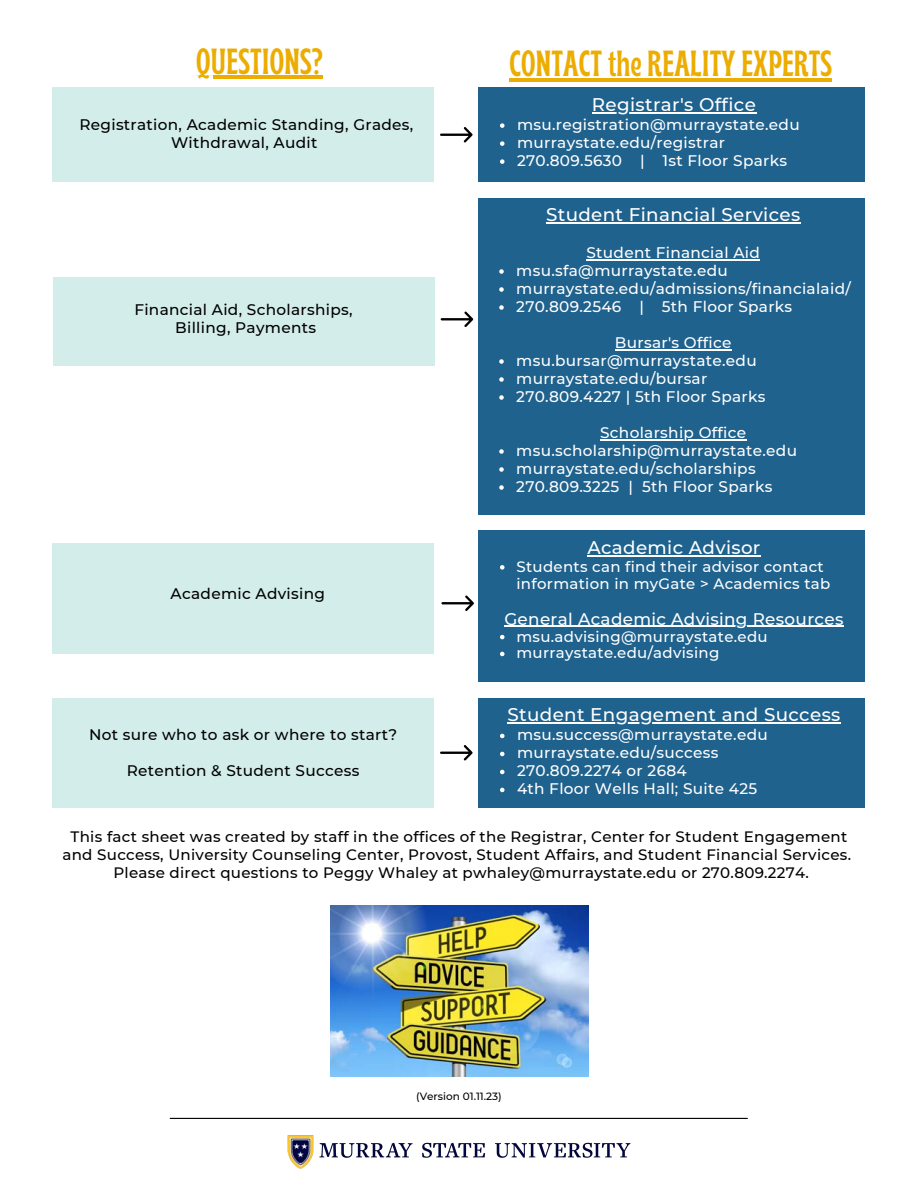
<style>
.page{position:relative;width:918px;height:1188px;background:#fff}
.page>*{position:absolute;margin:0;border:0;box-sizing:border-box;transform-origin:0 0}
.t1{font:700 condensed 36.3px "Brice";color:#ecac00}
.t2{font:500 18.3px "Montserrat";letter-spacing:.02em;color:#fff}
.t3{font:500 16.8px "Montserrat";letter-spacing:.02em;color:#fff}
.t4{font:500 15.3px/18px "Montserrat";letter-spacing:.02em;color:#fff}
.t5{font:500 15.3px/18px "Montserrat";letter-spacing:.02em;color:#000;text-align:center}
.t6{font:500 15px/18px "Montserrat";letter-spacing:.02em;color:#000;text-align:center}
.t7{font:500 15px/16.8px "Montserrat";letter-spacing:.02em;color:#fff}
.t8{font:500 10.5px "Montserrat";color:#000}
</style>
<div class="page">
<hr style="left:170px;top:1118px;width:577px;height:1px;background:#000">
<img style="left:287px;top:1135px;width:344px;height:34px">
<div style="left:52px;top:87px;width:382px;height:95px;background:#d3edea"></div>
<div style="left:479px;top:87px;width:386px;height:95px;background:#1f628e"></div>
<svg style="left:440px;top:127px;width:33px;height:16px"></svg>
<svg style="left:500px;top:123px;width:5px;height:5px"></svg>
<svg style="left:500px;top:141px;width:5px;height:5px"></svg>
<svg style="left:500px;top:159px;width:5px;height:5px"></svg>
<hr style="left:592px;top:112px;width:164px;height:1px;background:#fff">
<div style="left:53px;top:277px;width:382px;height:88px;background:#d3edea"></div>
<div style="left:478px;top:198px;width:387px;height:316px;background:#1f628e"></div>
<svg style="left:441px;top:311px;width:32px;height:16px"></svg>
<svg style="left:499px;top:269px;width:5px;height:5px"></svg>
<svg style="left:499px;top:287px;width:5px;height:5px"></svg>
<svg style="left:499px;top:305px;width:5px;height:5px"></svg>
<svg style="left:499px;top:359px;width:5px;height:5px"></svg>
<svg style="left:499px;top:377px;width:5px;height:5px"></svg>
<svg style="left:499px;top:395px;width:5px;height:5px"></svg>
<svg style="left:499px;top:449px;width:5px;height:5px"></svg>
<svg style="left:499px;top:467px;width:5px;height:5px"></svg>
<svg style="left:499px;top:485px;width:5px;height:5px"></svg>
<hr style="left:546px;top:222px;width:255px;height:1px;background:#fff">
<hr style="left:587px;top:259px;width:173px;height:1px;background:#fff">
<hr style="left:615px;top:349px;width:117px;height:1px;background:#fff">
<hr style="left:600px;top:439px;width:147px;height:1px;background:#fff">
<div style="left:52px;top:543px;width:382px;height:110px;background:#d3edea"></div>
<div style="left:479px;top:530px;width:386px;height:152px;background:#1f628e"></div>
<svg style="left:441px;top:595px;width:33px;height:16px"></svg>
<svg style="left:500px;top:565px;width:5px;height:5px"></svg>
<svg style="left:500px;top:635px;width:5px;height:4px"></svg>
<svg style="left:500px;top:652px;width:5px;height:4px"></svg>
<hr style="left:587px;top:555px;width:174px;height:1px;background:#fff">
<hr style="left:504px;top:626px;width:340px;height:1px;background:#fff">
<div style="left:52px;top:698px;width:382px;height:109px;background:#d3edea"></div>
<div style="left:479px;top:698px;width:386px;height:109px;background:#1f628e"></div>
<svg style="left:440px;top:745px;width:33px;height:16px"></svg>
<svg style="left:500px;top:734px;width:5px;height:4px"></svg>
<svg style="left:500px;top:752px;width:5px;height:4px"></svg>
<svg style="left:500px;top:770px;width:5px;height:4px"></svg>
<svg style="left:500px;top:788px;width:5px;height:4px"></svg>
<hr style="left:507px;top:722px;width:334px;height:2px;background:#fff">
<img style="left:330px;top:906px;width:258px;height:171px">
<hr style="left:509px;top:79px;width:323px;height:3px;background:#ecac00">
<hr style="left:196px;top:76px;width:127px;height:3px;background:#ecac00">
<h1 class="t1" style="left:196px;top:46px;width:128px">QUESTIONS?</h1>
<h1 class="t1" style="left:509px;top:49px;width:324px">CONTACT the REALITY EXPERTS</h1>
<p class="t2" style="left:592px;top:93px;width:165px">Registrar's Office</p>
<p class="t5" style="left:79px;top:116px;width:335px">Registration, Academic Standing, Grades,<br>Withdrawal, Audit</p>
<p class="t4" style="left:517px;top:116px;width:284px">msu.registration@murraystate.edu murraystate.edu/registrar<br>270.809.5630 | 1st Floor Sparks</p>
<p class="t5" style="left:134px;top:300px;width:220px">Financial Aid, Scholarships,<br>Billing, Payments</p>
<p class="t5" style="left:171px;top:584px;width:156px">Academic Advising</p>
<p class="t5" style="left:89px;top:726px;width:310px">Not sure who to ask or where to start?</p>
<p class="t5" style="left:127px;top:762px;width:234px">Retention &amp; Student Success</p>
<p class="t2" style="left:546px;top:203px;width:256px">Student Financial Services</p>
<p class="t4" style="left:587px;top:244px;width:175px">Student Financial Aid</p>
<p class="t4" style="left:516px;top:262px;width:336px">msu.sfa@murraystate.edu murraystate.edu/admissions/financialaid/<br>270.809.2546 | 5th Floor Sparks</p>
<p class="t4" style="left:516px;top:352px;width:251px">msu.bursar@murraystate.edu murraystate.edu/bursar<br>270.809.4227 | 5th Floor Sparks</p>
<p class="t4" style="left:516px;top:442px;width:282px">msu.scholarship@murraystate.edu murraystate.edu/scholarships<br>270.809.3225 | 5th Floor Sparks</p>
<p class="t4" style="left:615px;top:334px;width:118px">Bursar's Office</p>
<p class="t4" style="left:600px;top:424px;width:148px">Scholarship Office</p>
<p class="t2" style="left:587px;top:536px;width:175px">Academic Advisor</p>
<p class="t7" style="left:516px;top:558px;width:315px">Students can find their advisor contact information in myGate &gt; Academics tab</p>
<p class="t7" style="left:516px;top:628px;width:253px">msu.advising@murraystate.edu murraystate.edu/advising</p>
<p class="t3" style="left:504px;top:608px;width:341px">General Academic Advising Resources</p>
<p class="t2" style="left:507px;top:704px;width:334px">Student Engagement and Success</p>
<p class="t4" style="left:517px;top:726px;width:252px">msu.success@murraystate.edu murraystate.edu/success<br>270.809.2274 or 2684<br>4th Floor Wells Hall; Suite 425</p>
<p class="t6" style="left:62px;top:828px;width:790px">This fact sheet was created by staff in the offices of the Registrar, Center for Student Engagement and Success, University Counseling Center, Provost, Student Affairs, and Student Financial Services.<br>Please direct questions to Peggy Whaley at pwhaley@murraystate.edu or 270.809.2274.</p>
<p class="t8" style="left:416px;top:1090px;width:87px">(Version 01.11.23)</p>
</div>
